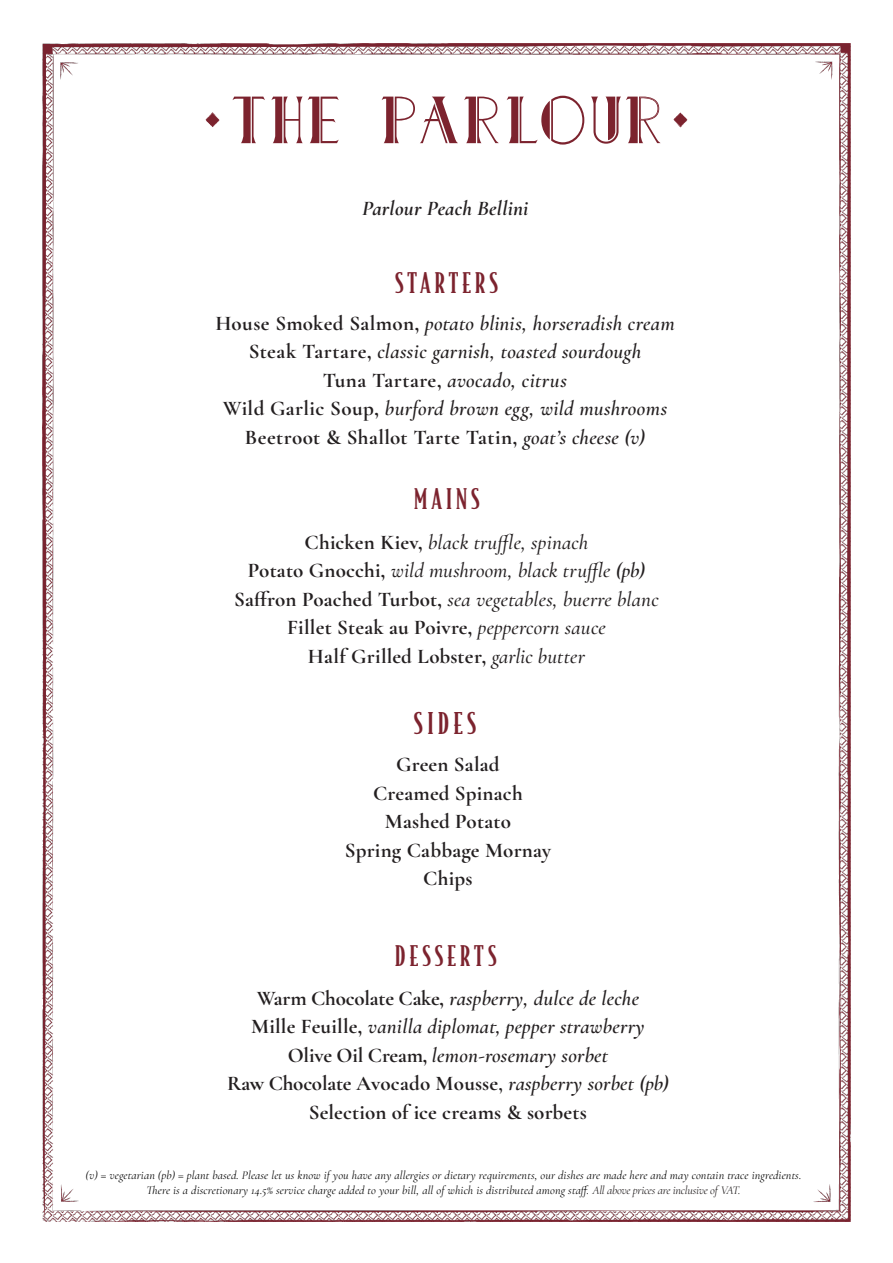
<style>
.page{position:relative;width:893px;height:1263px;background:#fff}
.page>*{position:absolute;margin:0;border:0;box-sizing:border-box;transform-origin:0 0}
.t1{font:500 28.5px "Bodega Serif";letter-spacing:.15em;color:#7c232e}
.t2{font:500 27px "Bodega Serif";letter-spacing:.15em;color:#7c232e}
.Deck_Line{font:italic 600 21px "Cormorant Garamond";letter-spacing:.01em;color:#231f20}
.Deck_Line-2{font:700 21px "Cormorant Garamond";letter-spacing:.01em;color:#231f20}
.Deck_Line-3{font:italic 500 21px "Cormorant Garamond";letter-spacing:.01em;color:#231f20}
.Deck_Line-4{font:700 21px "Cormorant Garamond";letter-spacing:-.01em;color:#231f20}
.t3{font:italic 700 21px "Cormorant Garamond";letter-spacing:.01em;color:#231f20}
.t4{font:italic 12px "Cormorant Garamond";letter-spacing:.01em;color:#000001}
.s1{font-weight:700;font-style:normal}
.s2{font-weight:600;font-style:italic}
.s3{font-weight:600}
.s4{font-weight:500;font-style:italic}
.s5{color:#231f20}
</style>
<div class="page">
<img style="left:43px;top:43px;width:808px;height:1178px">
<svg style="left:206px;top:112px;width:15px;height:15px"></svg>
<svg style="left:673px;top:113px;width:14px;height:15px"></svg>
<svg style="left:232px;top:97px;width:33px;height:46px"></svg>
<svg style="left:271px;top:97px;width:68px;height:46px"></svg>
<svg style="left:507px;top:96px;width:77px;height:49px"></svg>
<svg style="left:464px;top:97px;width:35px;height:46px"></svg>
<svg style="left:382px;top:97px;width:76px;height:46px"></svg>
<svg style="left:591px;top:96px;width:70px;height:48px"></svg>
<p class="t3" style="left:362px;top:191px;width:168px">Parlour Peach Bellini</p>
<p class="t2" style="left:395px;top:267px;width:105px">STARTERS</p>
<p class="Deck_Line" style="left:215px;top:306px;width:461px"><span class="s1">House Smoked Salmon,</span> potato blinis, horseradish cream</p>
<p class="Deck_Line" style="left:249px;top:335px;width:394px"><span class="s1">Steak Tartare,</span> classic garnish, toasted sourdough</p>
<p class="Deck_Line" style="left:323px;top:363px;width:246px"><span class="s1">Tuna Tartare,</span> avocado, citrus</p>
<p class="Deck_Line" style="left:223px;top:392px;width:446px"><span class="s1">Wild Garlic Soup,</span> burford brown egg, wild mushrooms</p>
<p class="Deck_Line-2" style="left:245px;top:424px;width:402px">Beetroot &amp; Shallot Tarte Tatin, <span class="s2">goat’s cheese (v)</span></p>
<p class="t2" style="left:414px;top:482px;width:67px">MAINS</p>
<p class="Deck_Line-3" style="left:305px;top:526px;width:285px"><span class="s1">Chicken Kiev,</span> black truffle, spinach</p>
<p class="Deck_Line-3" style="left:248px;top:554px;width:399px"><span class="s1">Potato Gnocchi,</span> wild mushroom, black truffle <span class="s3">(pb)</span></p>
<p class="Deck_Line-3" style="left:234px;top:583px;width:426px"><span class="s1">Saffron Poached Turbot,</span> sea vegetables, buerre blanc</p>
<p class="Deck_Line-2" style="left:287px;top:615px;width:320px">Fillet Steak au Poivre, <span class="s4">peppercorn sauce</span></p>
<p class="Deck_Line-2" style="left:308px;top:643px;width:278px">Half Grilled Lobster, <span class="s4">garlic butter</span></p>
<p class="t1" style="left:414px;top:706px;width:64px">SIDES</p>
<p class="Deck_Line-2" style="left:396px;top:752px;width:105px">Green Salad</p>
<p class="Deck_Line-2" style="left:373px;top:780px;width:151px">Creamed Spinach</p>
<p class="Deck_Line-2" style="left:385px;top:809px;width:128px">Mashed Potato</p>
<p class="Deck_Line-2" style="left:345px;top:837px;width:208px">Spring Cabbage Mornay</p>
<p class="Deck_Line-2" style="left:423px;top:866px;width:51px">Chips</p>
<p class="t2" style="left:395px;top:939px;width:103px">DESSERTS</p>
<p class="Deck_Line" style="left:257px;top:981px;width:384px"><span class="s1">Warm Chocolate Cake,</span> raspberry, dulce de leche</p>
<p class="Deck_Line" style="left:251px;top:1010px;width:395px"><span class="s1">Mille Feuille,</span> vanilla diplomat, pepper strawberry</p>
<p class="Deck_Line" style="left:288px;top:1038px;width:322px"><span class="s1">Olive Oil Cream,</span> lemon-rosemary sorbet</p>
<p class="Deck_Line-4" style="left:227px;top:1071px;width:443px">Raw Chocolate Avocado Mousse<span class="s3">,</span> <span class="s2">raspberry sorbet (pb)</span></p>
<p class="Deck_Line-2" style="left:309px;top:1099px;width:280px">Selection of ice creams &amp; sorbets</p>
<p class="t4" style="left:86px;top:1165px;width:717px">(v) = vegetarian (pb) = plant based. Please let us know if you have any allergies or dietary requirements, our dishes are made here and may contain trace ingredients.</p>
<p class="t4" style="left:147px;top:1180px;width:596px">There is a discretionary 14.5% service charge added to your bill, all of which is distributed among staff. <span class="s5">All above prices are inclusive of VAT.</span></p>
</div>
